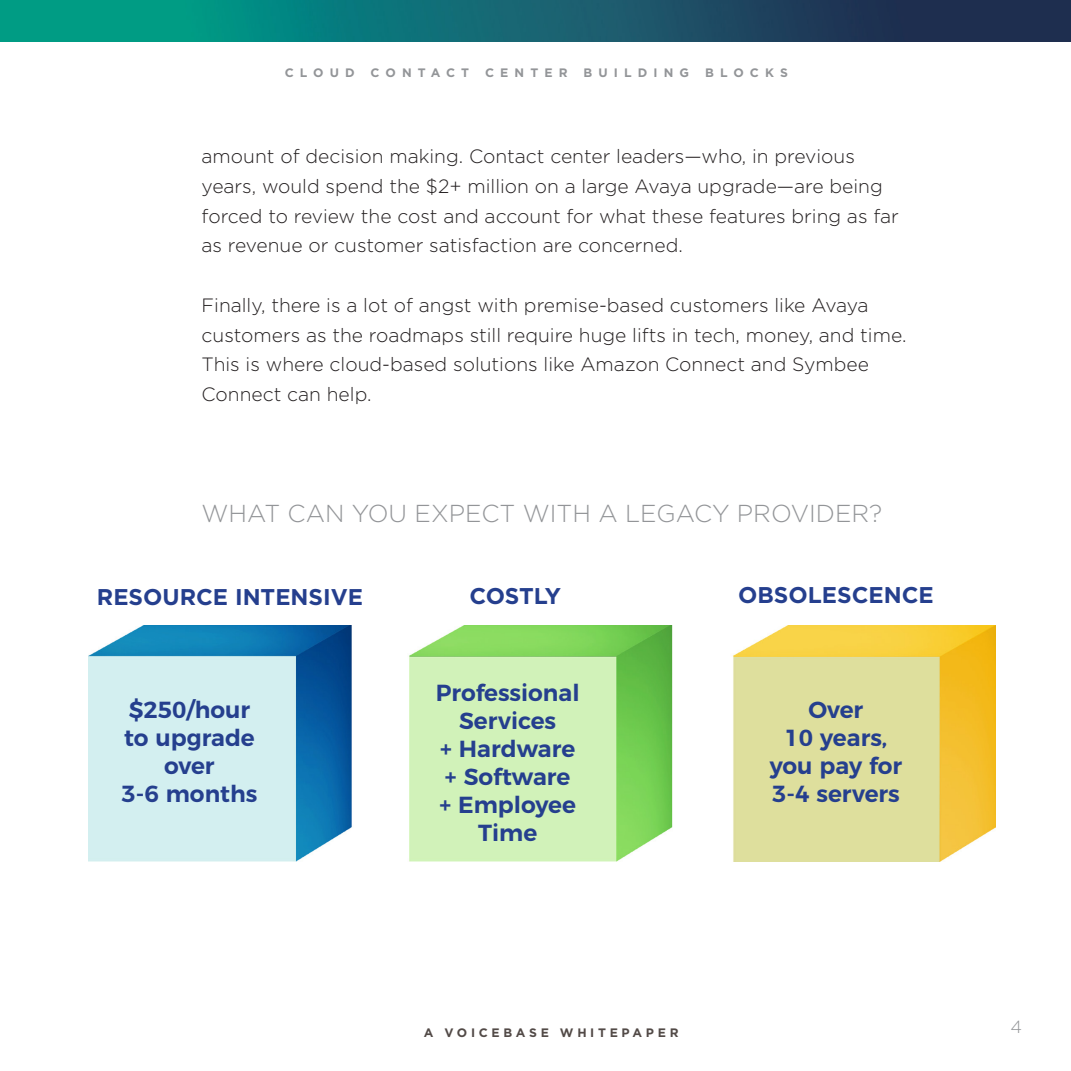
<style>
.page{position:relative;width:1071px;height:1071px;background:#fff}
.page>*{position:absolute;margin:0;border:0;box-sizing:border-box;transform-origin:0 0}
.t1{font:300 24.5px "Gotham";color:#939598}
.t2{font:600 23.28px/28px "Montserrat";color:#253f8e;text-align:center}
.t3{font:700 22.75px "Gotham";color:#253f8e}
.t4{font:300 19.25px/29.8px "Gotham";color:#231f20}
.t5{font:300 17.5px "Gotham";color:#939598}
.t6{font:700 12.25px "Gotham";letter-spacing:.5em;color:#939598}
.t7{font:700 12.25px "Gotham";letter-spacing:.3em;color:#524a47}
</style>
<div class="page">
<img style="left:0;top:0;width:1071px;height:42px">
<img style="left:88px;top:626px;width:908px;height:236px">
<p class="t6" style="left:285px;top:65px;width:71px">CLOUD</p>
<p class="t6" style="left:371px;top:65px;width:100px">CONTACT</p>
<p class="t6" style="left:485px;top:65px;width:84px">CENTER</p>
<p class="t6" style="left:584px;top:65px;width:107px">BUILDING</p>
<p class="t6" style="left:705px;top:65px;width:84px">BLOCKS</p>
<p class="t4" style="left:202px;top:141px;width:699px">amount of decision making. Contact center leaders—who, in previous years, would spend the $2+ million on a large Avaya upgrade—are being forced to review the cost and account for what these features bring as far as revenue or customer satisfaction are concerned.</p>
<p class="t4" style="left:202px;top:290px;width:706px">Finally, there is a lot of angst with premise-based customers like Avaya customers as the roadmaps still require huge lifts in tech, money, and time.<br>This is where cloud-based solutions like Amazon Connect and Symbee Connect can help.</p>
<p class="t1" style="left:202px;top:500px;width:682px">WHAT CAN YOU EXPECT WITH A LEGACY PROVIDER?</p>
<p class="t3" style="left:97px;top:584px;width:268px">RESOURCE INTENSIVE</p>
<p class="t2" style="left:121px;top:694px;width:138px">$250/hour to upgrade over<br>3-6 months</p>
<p class="t3" style="left:469px;top:583px;width:93px">COSTLY</p>
<p class="t3" style="left:738px;top:581px;width:197px">OBSOLESCENCE</p>
<p class="t2" style="left:436px;top:677px;width:146px">Professional<br>Services<br>+ Hardware + Software<br>+ Employee</p>
<p class="t2" style="left:478px;top:817px;width:61px">Time</p>
<p class="t2" style="left:809px;top:694px;width:56px">Over</p>
<p class="t2" style="left:770px;top:722px;width:134px">10 years, you pay for</p>
<p class="t2" style="left:772px;top:778px;width:129px">3-4 servers</p>
<p class="t7" style="left:424px;top:1026px;width:256px">A VOICEBASE WHITEPAPER</p>
<p class="t5" style="left:1011px;top:1018px;width:13px">4</p>
</div>
